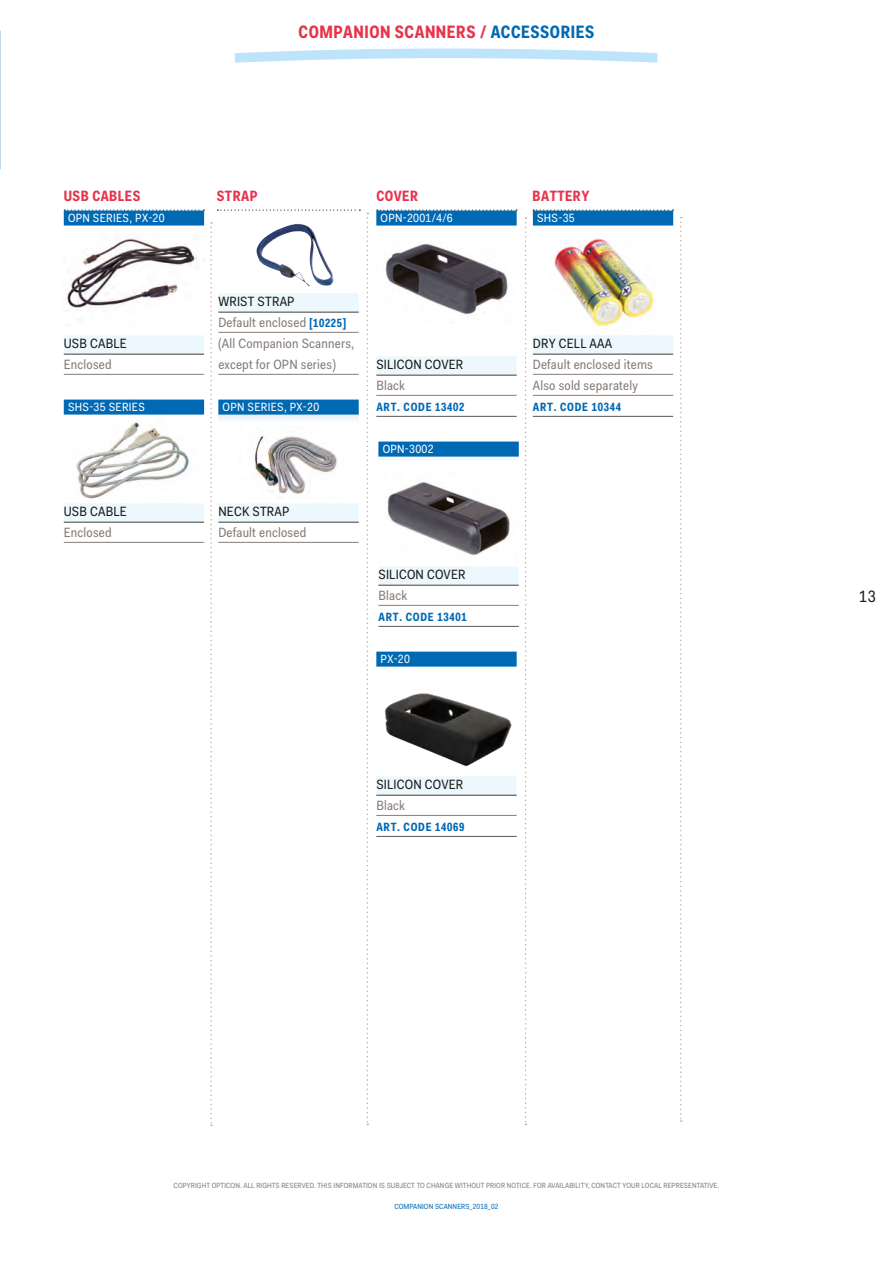
<style>
.page{position:relative;width:893px;height:1263px;background:#fff}
.page>*{position:absolute;margin:0;border:0;box-sizing:border-box;transform-origin:0 0}
.Normaal{font:700 18px "Fakt Con Pro";letter-spacing:.03em;color:#e7344c}
.Tussenkop{font:16.5px "Fakt Sm Con Pro";color:#1d1d1b}
.HIGHLIGHTS_KOPJE{font:700 15px "Fakt Con Pro";letter-spacing:.03em;color:#e7344c}
.Platte_tekst__lijn{font:13.5px/21px "Fakt Sm Con Pro";letter-spacing:.015em;color:#867d79}
.SPECS_KOPJE{font:13.5px "Fakt Sm Con Pro";letter-spacing:.015em;color:#1d1d1b}
.For_Model{font:12px "Fakt Sm Con Pro";letter-spacing:.025em;color:#fff}
.Art_code{font:700 12px "Fakt Con Pro";letter-spacing:.06em;color:#0069b4}
.Credits{font:7.5px "Fakt Sm Con Pro";letter-spacing:.015em;color:#867d79}
.Credits-2{font:7.5px "Fakt Sm Con Pro";letter-spacing:.015em;color:#0069b4}
.s1{color:#0069b4}
.s2{font-family:"Fakt Con Pro";font-weight:700;font-size:12px;color:#0069b4}
</style>
<div class="page">
<img style="left:70px;top:399px;width:127px;height:100px">
<img style="left:554px;top:237px;width:100px;height:90px">
<img style="left:253px;top:436px;width:84px;height:58px">
<hr style="left:218px;top:522px;width:141px;height:1px;background:#1d1d1b">
<div style="left:218px;top:503px;width:141px;height:18px;background:#edf8fe"></div>
<hr style="left:218px;top:542px;width:141px;height:1px;background:#867d79">
<hr style="left:218px;top:312px;width:141px;height:1px;background:#1d1d1b">
<div style="left:218px;top:293px;width:141px;height:18px;background:#edf8fe"></div>
<hr style="left:218px;top:332px;width:141px;height:1px;background:#867d79">
<hr style="left:218px;top:374px;width:141px;height:1px;background:#867d79">
<div style="left:378px;top:438px;width:141px;height:26px;background:linear-gradient(to right,#fbfdfe,#fbfcfe)"></div>
<div style="left:378px;top:442px;width:141px;height:15px;background:#0069b4"></div>
<div style="left:218px;top:400px;width:141px;height:25px;background:linear-gradient(to right,#f4f7fc,#f4f7fc)"></div>
<div style="left:218px;top:400px;width:141px;height:15px;background:#0069b4"></div>
<hr style="left:378px;top:585px;width:141px;height:1px;background:#1d1d1b">
<div style="left:378px;top:566px;width:141px;height:18px;background:#edf8fe"></div>
<hr style="left:378px;top:605px;width:141px;height:1px;background:#867d79">
<hr style="left:378px;top:626px;width:141px;height:1px;background:#575756">
<div style="left:376px;top:211px;width:141px;height:15px;background:#0069b4"></div>
<div style="left:376px;top:652px;width:141px;height:15px;background:#0069b4"></div>
<hr style="left:376px;top:375px;width:141px;height:1px;background:#1d1d1b">
<div style="left:376px;top:356px;width:141px;height:18px;background:#edf8fe"></div>
<hr style="left:376px;top:395px;width:141px;height:1px;background:#867d79">
<hr style="left:376px;top:416px;width:141px;height:1px;background:#575756">
<hr style="left:376px;top:795px;width:141px;height:1px;background:#1d1d1b">
<div style="left:376px;top:776px;width:141px;height:18px;background:#edf8fe"></div>
<hr style="left:376px;top:815px;width:141px;height:1px;background:#867d79">
<hr style="left:376px;top:836px;width:141px;height:1px;background:#575756">
<img style="left:64px;top:237px;width:134px;height:71px">
<hr style="left:64px;top:354px;width:140px;height:1px;background:#1d1d1b">
<div style="left:64px;top:335px;width:140px;height:18px;background:#edf8fe"></div>
<hr style="left:64px;top:374px;width:140px;height:1px;background:#867d79">
<svg style="left:367px;top:213px;width:1px;height:912px"></svg>
<svg style="left:210px;top:222px;width:2px;height:904px"></svg>
<hr style="left:533px;top:354px;width:140px;height:1px;background:#1d1d1b">
<div style="left:533px;top:335px;width:140px;height:18px;background:#edf8fe"></div>
<hr style="left:533px;top:374px;width:140px;height:1px;background:#867d79">
<hr style="left:533px;top:395px;width:140px;height:1px;background:#867d79">
<hr style="left:533px;top:416px;width:140px;height:1px;background:#575756">
<div style="left:533px;top:211px;width:140px;height:15px;background:#0069b4"></div>
<svg style="left:533px;top:210px;width:141px;height:1px"></svg>
<svg style="left:525px;top:217px;width:2px;height:908px"></svg>
<img style="left:386px;top:482px;width:124px;height:74px">
<img style="left:385px;top:244px;width:123px;height:70px">
<img style="left:376px;top:656px;width:141px;height:111px">
<hr style="left:64px;top:522px;width:140px;height:1px;background:#1d1d1b">
<div style="left:64px;top:503px;width:140px;height:18px;background:#edf8fe"></div>
<hr style="left:64px;top:542px;width:140px;height:1px;background:#867d79">
<svg style="left:64px;top:210px;width:141px;height:1px"></svg>
<div style="left:64px;top:400px;width:140px;height:15px;background:#0069b4"></div>
<svg style="left:377px;top:210px;width:140px;height:1px"></svg>
<svg style="left:217px;top:210px;width:143px;height:1px"></svg>
<div style="left:64px;top:211px;width:140px;height:15px;background:#0069b4"></div>
<img style="left:256px;top:224px;width:78px;height:63px">
<svg style="left:680px;top:217px;width:2px;height:905px"></svg>
<svg style="left:234px;top:48px;width:424px;height:15px"></svg>
<svg style="left:0;top:30px;width:1px;height:51px"></svg>
<p class="Normaal" style="left:299px;top:20px;width:297px">COMPANION SCANNERS / <span class="s1">ACCESSORIES</span></p>
<p class="HIGHLIGHTS_KOPJE" style="left:64px;top:186px;width:78px">USB CABLES</p>
<p class="HIGHLIGHTS_KOPJE" style="left:217px;top:186px;width:42px">STRAP</p>
<p class="HIGHLIGHTS_KOPJE" style="left:376px;top:186px;width:43px">COVER</p>
<p class="HIGHLIGHTS_KOPJE" style="left:533px;top:186px;width:58px">BATTERY</p>
<p class="For_Model" style="left:68px;top:210px;width:98px">OPN SERIES, PX-20</p>
<p class="For_Model" style="left:381px;top:210px;width:74px">OPN-2001/4/6</p>
<p class="For_Model" style="left:537px;top:210px;width:39px">SHS-35</p>
<p class="SPECS_KOPJE" style="left:64px;top:334px;width:64px">USB CABLE</p>
<p class="Platte_tekst__lijn" style="left:64px;top:354px;width:49px">Enclosed</p>
<p class="For_Model" style="left:68px;top:399px;width:78px">SHS-35 SERIES</p>
<p class="SPECS_KOPJE" style="left:218px;top:292px;width:78px">WRIST STRAP</p>
<p class="Platte_tekst__lijn" style="left:218px;top:312px;width:129px">Default enclosed <span class="s2">[10225]</span></p>
<p class="Platte_tekst__lijn" style="left:218px;top:333px;width:137px">(All Companion Scanners, except for OPN series)</p>
<p class="For_Model" style="left:223px;top:399px;width:98px">OPN SERIES, PX-20</p>
<p class="SPECS_KOPJE" style="left:376px;top:355px;width:89px">SILICON COVER</p>
<p class="Platte_tekst__lijn" style="left:376px;top:375px;width:30px">Black</p>
<p class="Art_code" style="left:376px;top:399px;width:90px">ART. CODE 13402</p>
<p class="SPECS_KOPJE" style="left:533px;top:334px;width:81px">DRY CELL AAA</p>
<p class="Platte_tekst__lijn" style="left:533px;top:354px;width:122px">Default enclosed items</p>
<p class="Platte_tekst__lijn" style="left:533px;top:375px;width:107px">Also sold separately</p>
<p class="Art_code" style="left:533px;top:399px;width:90px">ART. CODE 10344</p>
<p class="For_Model" style="left:383px;top:441px;width:52px">OPN-3002</p>
<p class="SPECS_KOPJE" style="left:64px;top:502px;width:64px">USB CABLE</p>
<p class="Platte_tekst__lijn" style="left:64px;top:522px;width:49px">Enclosed</p>
<p class="SPECS_KOPJE" style="left:218px;top:502px;width:73px">NECK STRAP</p>
<p class="Platte_tekst__lijn" style="left:218px;top:522px;width:89px">Default enclosed</p>
<p class="SPECS_KOPJE" style="left:378px;top:565px;width:89px">SILICON COVER</p>
<p class="Platte_tekst__lijn" style="left:378px;top:585px;width:30px">Black</p>
<p class="Art_code" style="left:378px;top:609px;width:90px">ART. CODE 13401</p>
<p class="Tussenkop" style="left:859px;top:585px;width:18px">13</p>
<p class="For_Model" style="left:381px;top:651px;width:31px">PX-20</p>
<p class="SPECS_KOPJE" style="left:376px;top:775px;width:89px">SILICON COVER</p>
<p class="Platte_tekst__lijn" style="left:376px;top:795px;width:30px">Black</p>
<p class="Art_code" style="left:376px;top:819px;width:90px">ART. CODE 14069</p>
<p class="Credits" style="left:174px;top:1180px;width:547px">COPYRIGHT OPTICON. ALL RIGHTS RESERVED. THIS INFORMATION IS SUBJECT TO CHANGE WITHOUT PRIOR NOTICE. FOR AVAILABILITY, CONTACT YOUR LOCAL REPRESENTATIVE.</p>
<p class="Credits-2" style="left:394px;top:1201px;width:106px">COMPANION SCANNERS_2018_02</p>
</div>
